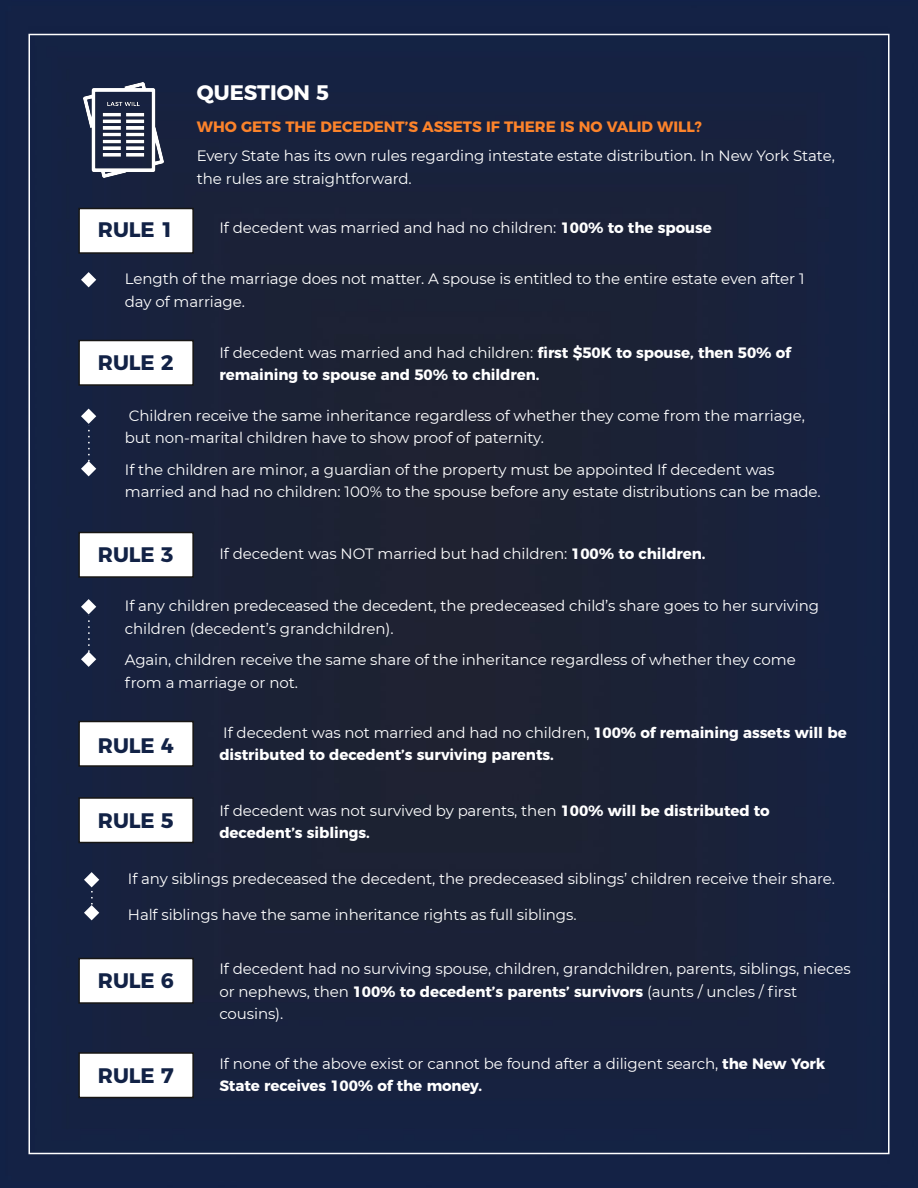
<style>
.page{position:relative;width:918px;height:1188px;background:#fff}
.page>*{position:absolute;margin:0;border:0;box-sizing:border-box;transform-origin:0 0}
.t1{font:700 21px "Montserrat";letter-spacing:-.005em;color:#122246}
.t2{font:700 21px "Montserrat";letter-spacing:-.005em;color:#fff}
.t3{font:15px/22.5px "Montserrat";letter-spacing:-.01em;color:#fff}
.t4{font:700 15px/22.5px "Montserrat";letter-spacing:-.005em;color:#fff}
.t5{font:700 15px "Montserrat";letter-spacing:-.005em;color:#fc832b}
.s1{font-weight:700}
.s2{font-weight:400}
</style>
<div class="page">
<img style="left:0;top:0;width:918px;height:1188px">
<img style="left:83px;top:82px;width:81px;height:96px">
<svg style="left:81px;top:272px;width:15px;height:15px"></svg>
<div style="left:79px;top:340px;width:114px;height:45px;background:#fff"></div>
<div style="left:78px;top:340px;width:116px;height:46px;border:2px solid #181715"></div>
<div style="left:79px;top:208px;width:114px;height:45px;background:#fff"></div>
<div style="left:78px;top:208px;width:116px;height:46px;border:2px solid #181715"></div>
<svg style="left:81px;top:409px;width:15px;height:67px"></svg>
<svg style="left:81px;top:599px;width:15px;height:68px"></svg>
<svg style="left:84px;top:872px;width:15px;height:48px"></svg>
<div style="left:79px;top:532px;width:114px;height:45px;background:#fff"></div>
<div style="left:78px;top:532px;width:116px;height:46px;border:2px solid #181715"></div>
<div style="left:79px;top:722px;width:114px;height:44px;background:#fff"></div>
<div style="left:78px;top:721px;width:116px;height:46px;border:2px solid #181715"></div>
<div style="left:79px;top:798px;width:114px;height:45px;background:#fff"></div>
<div style="left:78px;top:797px;width:116px;height:46px;border:2px solid #181715"></div>
<div style="left:79px;top:958px;width:114px;height:45px;background:#fff"></div>
<div style="left:78px;top:958px;width:116px;height:46px;border:2px solid #181715"></div>
<div style="left:79px;top:1053px;width:114px;height:45px;background:#fff"></div>
<div style="left:78px;top:1052px;width:116px;height:46px;border:2px solid #181715"></div>
<h1 class="t2" style="left:197px;top:80px;width:134px">QUESTION 5</h1>
<p class="t5" style="left:197px;top:118px;width:507px">WHO GETS THE DECEDENT’S ASSETS IF THERE IS NO VALID WILL?</p>
<p class="t3" style="left:197px;top:145px;width:639px">Every State has its own rules regarding intestate estate distribution. In New York State, the rules are straightforward.</p>
<h1 class="t1" style="left:98px;top:216px;width:77px">RULE 1</h1>
<p class="t3" style="left:219px;top:217px;width:494px">If decedent was married and had no children: <span class="s1">100% to the spouse</span></p>
<p class="t3" style="left:125px;top:268px;width:681px">Length of the marriage does not matter. A spouse is entitled to the entire estate even after 1 day of marriage.</p>
<h1 class="t1" style="left:98px;top:350px;width:77px">RULE 2</h1>
<p class="t4" style="left:219px;top:341px;width:573px"><span class="s2">If decedent was married and had children:</span> first $50K to spouse, then 50% of remaining to spouse and 50% to children.</p>
<p class="t3" style="left:125px;top:404px;width:681px">Children receive the same inheritance regardless of whether they come from the marriage, but non-marital children have to show proof of paternity.</p>
<p class="t3" style="left:125px;top:458px;width:697px">If the children are minor, a guardian of the property must be appointed If decedent was married and had no children: 100% to the spouse before any estate distributions can be made.</p>
<h1 class="t1" style="left:98px;top:542px;width:77px">RULE 3</h1>
<p class="t3" style="left:219px;top:543px;width:488px">If decedent was NOT married but had children: <span class="s1">100% to children.</span></p>
<p class="t3" style="left:125px;top:595px;width:696px">If any children predeceased the decedent, the predeceased child’s share goes to her surviving children (decedent’s grandchildren).</p>
<p class="t3" style="left:125px;top:649px;width:672px">Again, children receive the same share of the inheritance regardless of whether they come from a marriage or not.</p>
<p class="t4" style="left:219px;top:721px;width:629px"><span class="s2">If decedent was not married and had no children,</span> 100% of remaining assets will be distributed to decedent’s surviving parents.</p>
<h1 class="t1" style="left:98px;top:732px;width:77px">RULE 4</h1>
<p class="t4" style="left:219px;top:799px;width:552px"><span class="s2">If decedent was not survived by parents, then</span> 100% will be distributed to decedent’s siblings.</p>
<p class="t3" style="left:128px;top:868px;width:709px">If any siblings predeceased the decedent, the predeceased siblings’ children receive their share.</p>
<p class="t3" style="left:128px;top:904px;width:450px">Half siblings have the same inheritance rights as full siblings.</p>
<p class="t3" style="left:219px;top:958px;width:633px">If decedent had no surviving spouse, children, grandchildren, parents, siblings, nieces or nephews, then <span class="s1">100% to decedent’s parents’ survivors</span> (aunts / uncles / first cousins).</p>
<h1 class="t1" style="left:98px;top:807px;width:77px">RULE 5</h1>
<h1 class="t1" style="left:98px;top:968px;width:77px">RULE 6</h1>
<h1 class="t1" style="left:98px;top:1062px;width:77px">RULE 7</h1>
<p class="t3" style="left:219px;top:1052px;width:608px">If none of the above exist or cannot be found after a diligent search, <span class="s1">the New York<br>State receives 100% of the money.</span></p>
</div>
